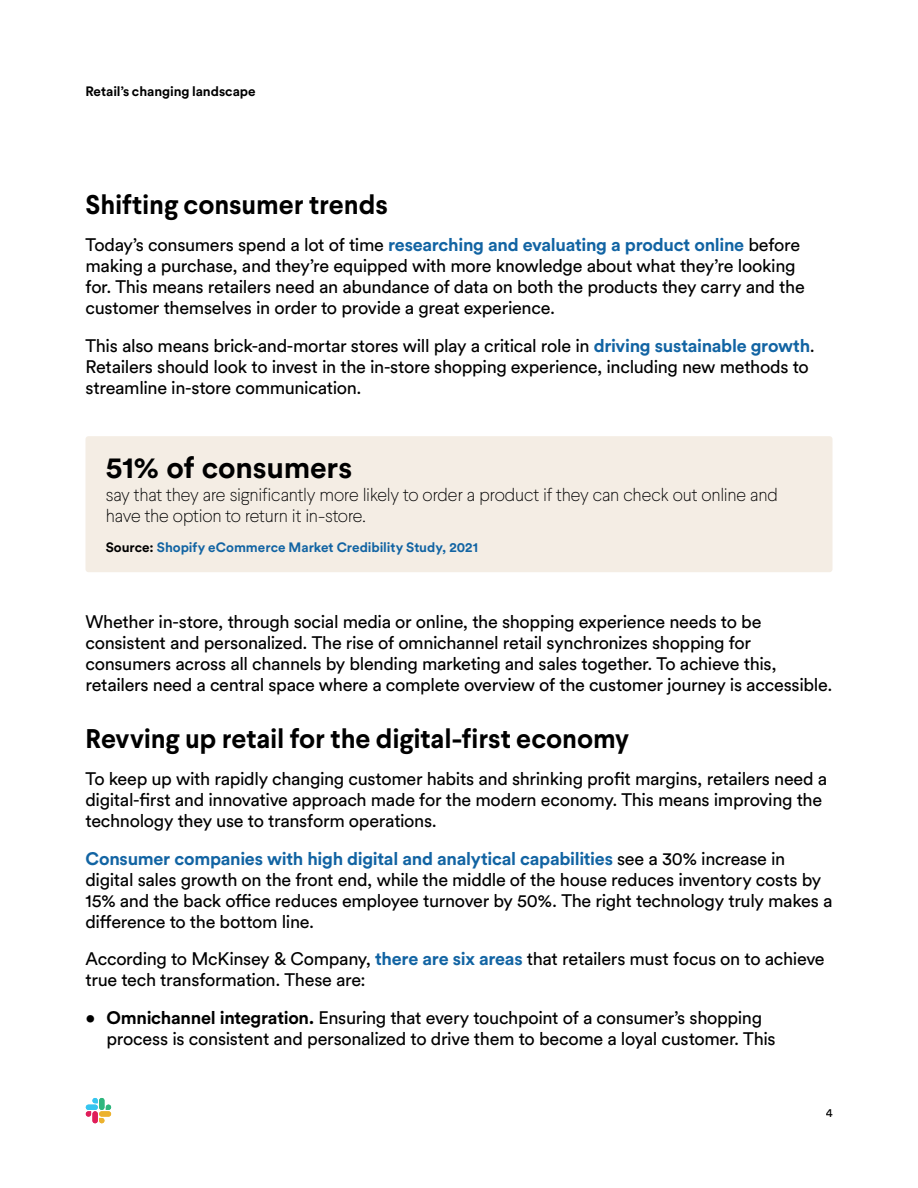
<style>
.page{position:relative;width:918px;height:1188px;background:#fff}
.page>*{position:absolute;margin:0;border:0;box-sizing:border-box;transform-origin:0 0}
.t1{font:700 30px "Slack Circular";letter-spacing:-.005em;color:#000}
.t2{font:700 27px "Larsseit";letter-spacing:-.005em;color:#000}
.t3{font:18px/21px "Slack Circular";letter-spacing:-.02em;color:#000}
.t4{font:100 18px/21px "Larsseit";letter-spacing:-.015em;color:#000}
.t5{font:700 13.5px "Slack Circular";letter-spacing:-.005em;color:#1264a3}
.t6{font:700 13.5px "Slack Circular";letter-spacing:-.005em;color:#000}
.t7{font:12px "Slack Circular";color:#000}
.s1{font-weight:700;color:#1264a3}
.s2{color:#000}
.s3{font-weight:700}
</style>
<div class="page">
<svg style="left:86px;top:1111px;width:5px;height:6px"></svg>
<div style="left:92px;top:1111px;width:6px;height:12px;background:#e01e5a;border-radius:3px"></div>
<svg style="left:92px;top:1098px;width:6px;height:5px"></svg>
<div style="left:86px;top:1105px;width:12px;height:5px;background:#36c5f0;border-radius:3px"></div>
<svg style="left:106px;top:1105px;width:5px;height:5px"></svg>
<div style="left:99px;top:1098px;width:5px;height:12px;background:#2eb67d;border-radius:3px"></div>
<svg style="left:99px;top:1118px;width:5px;height:5px"></svg>
<div style="left:99px;top:1111px;width:12px;height:6px;background:#ecb22e;border-radius:3px"></div>
<div style="left:86px;top:436px;width:746px;height:136px;background:#f4ede4;border-radius:3px"></div>
<p class="t6" style="left:85px;top:82px;width:172px">Retail’s changing landscape</p>
<h2 class="t2" style="left:86px;top:187px;width:304px">Shifting consumer trends</h2>
<p class="t3" style="left:86px;top:234px;width:721px">Today’s consumers spend a lot of time <span class="s1">researching and evaluating a product online</span> before making a purchase, and they’re equipped with more knowledge about what they’re looking for. This means retailers need an abundance of data on both the products they carry and the customer themselves in order to provide a great experience.</p>
<p class="t3" style="left:86px;top:334px;width:731px">This also means brick-and-mortar stores will play a critical role in <span class="s1">driving sustainable growth</span>.<br>Retailers should look to invest in the in-store shopping experience, including new methods to streamline in-store communication.</p>
<h1 class="t1" style="left:106px;top:447px;width:248px">51% of consumers</h1>
<p class="t4" style="left:106px;top:484px;width:674px">say that they are significantly more likely to order a product if they can check out online and have the option to return it in-store.</p>
<p class="t5" style="left:106px;top:538px;width:374px"><span class="s2">Source:</span> Shopify eCommerce Market Credibility Study, 2021</p>
<p class="t3" style="left:86px;top:610px;width:748px">Whether in-store, through social media or online, the shopping experience needs to be consistent and personalized. The rise of omnichannel retail synchronizes shopping for consumers across all channels by blending marketing and sales together. To achieve this, retailers need a central space where a complete overview of the customer journey is accessible.</p>
<h2 class="t2" style="left:86px;top:721px;width:545px">Revving up retail for the digital-first economy</h2>
<p class="t3" style="left:86px;top:768px;width:743px">To keep up with rapidly changing customer habits and shrinking profit margins, retailers need a digital-first and innovative approach made for the modern economy. This means improving the technology they use to transform operations.</p>
<p class="t3" style="left:86px;top:847px;width:748px"><span class="s1">Consumer companies with high digital and analytical capabilities</span> see a 30% increase in digital sales growth on the front end, while the middle of the house reduces inventory costs by 15% and the back office reduces employee turnover by 50%. The right technology truly makes a difference to the bottom line.</p>
<p class="t3" style="left:86px;top:948px;width:741px">According to McKinsey &amp; Company, <span class="s1">there are six areas</span> that retailers must focus on to achieve true tech transformation. These are:</p>
<p class="t3" style="left:107px;top:1006px;width:671px;text-indent:-21px">• <span class="s3">Omnichannel integration.</span> Ensuring that every touchpoint of a consumer’s shopping process is consistent and personalized to drive them to become a loyal customer. This</p>
<p class="t7" style="left:826px;top:1105px;width:8px">4</p>
</div>
